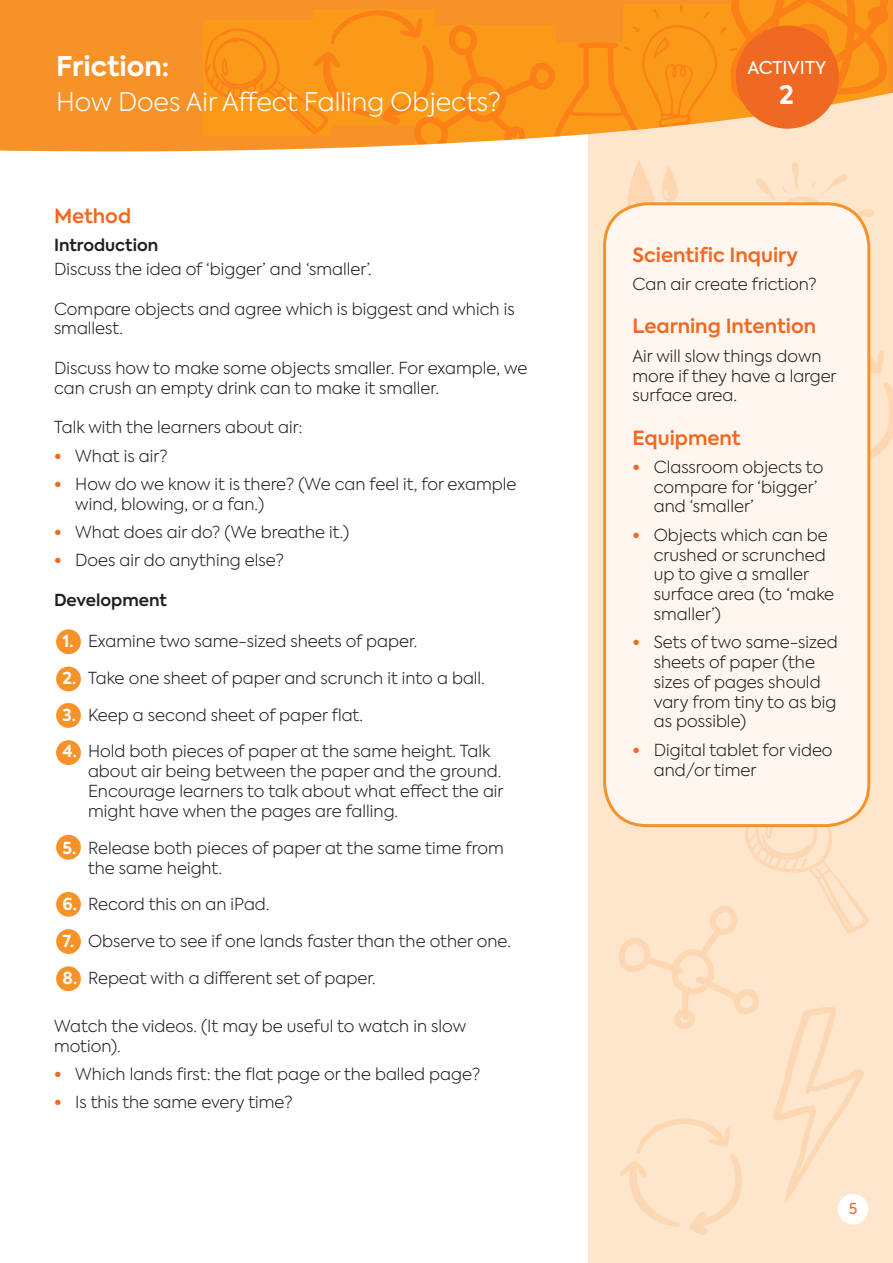
<style>
.page{position:relative;width:893px;height:1263px;background:#fff}
.page>*{position:absolute;margin:0;border:0;box-sizing:border-box;transform-origin:0 0}
.t1{font:700 27px "Axiforma";color:#fff}
.t2{font:300 25.5px "Axiforma";color:#fff}
.t3{font:700 25.5px "Axiforma";color:#fff}
.t4{font:600 19.5px "Axiforma";color:#f06923}
.t5{font:17.7px "Axiforma";color:#fff}
.Body_Copy{font:300 16.5px/19.8px "Axiforma";color:#231f20}
.t6{font:600 16.5px "Axiforma";color:#231f20}
.t7{font:15px "Axiforma";color:#f06923}
.s1{font-weight:700;color:#f06923}
.s2{font-weight:700;color:#fff}
</style>
<div class="page">
<div style="left:588px;top:1px;width:305px;height:1262px;background:#fee6cc"></div>
<svg style="left:624px;top:165px;width:269px;height:505px"></svg>
<svg style="left:0;top:0;width:893px;height:165px;fill:#f69228"></svg>
<svg style="left:204px;top:0;width:685px;height:152px"></svg>
<div style="left:736px;top:26px;width:103px;height:103px;background:#f06923;border-radius:50%"></div>
<svg style="left:619px;top:791px;width:251px;height:444px"></svg>
<div style="left:605px;top:204px;width:264px;height:622px;background:#fef6ef;border-radius:43px"></div>
<div style="left:603px;top:202px;width:267px;height:625px;border:3px solid #f69228;border-radius:43px"></div>
<div style="left:56px;top:629px;width:25px;height:25px;background:#f69228;border-radius:50%"></div>
<div style="left:56px;top:666px;width:25px;height:25px;background:#f69228;border-radius:50%"></div>
<div style="left:56px;top:703px;width:25px;height:25px;background:#f69228;border-radius:50%"></div>
<div style="left:56px;top:740px;width:25px;height:25px;background:#f69228;border-radius:50%"></div>
<div style="left:56px;top:835px;width:25px;height:25px;background:#f69228;border-radius:50%"></div>
<div style="left:56px;top:892px;width:25px;height:25px;background:#f69228;border-radius:50%"></div>
<div style="left:56px;top:929px;width:25px;height:25px;background:#f69228;border-radius:50%"></div>
<div style="left:56px;top:966px;width:25px;height:25px;background:#f69228;border-radius:50%"></div>
<h1 class="t1" style="left:56px;top:48px;width:115px">Friction:</h1>
<h2 class="t2" style="left:56px;top:85px;width:446px">How Does Air Affect Falling Objects?</h2>
<h1 class="t4" style="left:54px;top:202px;width:79px">Method</h1>
<h2 class="t6" style="left:54px;top:234px;width:106px">Introduction</h2>
<p class="Body_Copy" style="left:54px;top:259px;width:319px">Discuss the idea of ‘bigger’ and ‘smaller’.</p>
<p class="Body_Copy" style="left:54px;top:299px;width:462px">Compare objects and agree which is biggest and which is smallest.</p>
<p class="Body_Copy" style="left:54px;top:358px;width:475px">Discuss how to make some objects smaller. For example, we can crush an empty drink can to make it smaller.</p>
<p class="Body_Copy" style="left:54px;top:417px;width:250px">Talk with the learners about air:</p>
<p class="Body_Copy" style="left:54px;top:446px;width:115px"><span class="s1">•</span> What is air?</p>
<p class="Body_Copy" style="left:75px;top:474px;width:443px;text-indent:-21px"><span class="s1">•</span> How do we know it is there? (We can feel it, for example wind, blowing, or a fan.)</p>
<p class="Body_Copy" style="left:54px;top:522px;width:297px"><span class="s1">•</span> What does air do? (We breathe it.)</p>
<p class="Body_Copy" style="left:54px;top:550px;width:231px"><span class="s1">•</span> Does air do anything else?</p>
<h2 class="t6" style="left:54px;top:589px;width:114px">Development</h2>
<p class="Body_Copy" style="left:63px;top:631px;width:356px"><span class="s2">1.</span> Examine two same-sized sheets of paper.</p>
<p class="Body_Copy" style="left:63px;top:668px;width:424px"><span class="s2">2.</span> Take one sheet of paper and scrunch it into a ball.</p>
<p class="Body_Copy" style="left:63px;top:705px;width:302px"><span class="s2">3.</span> Keep a second sheet of paper flat.</p>
<p class="Body_Copy" style="left:88px;top:741px;width:417px;text-indent:-26px"><span class="s2">4.</span> Hold both pieces of paper at the same height. Talk about air being between the paper and the ground.<br>Encourage learners to talk about what effect the air might have when the pages are falling.</p>
<p class="Body_Copy" style="left:88px;top:838px;width:417px;text-indent:-26px"><span class="s2">5.</span> Release both pieces of paper at the same time from the same height.</p>
<p class="Body_Copy" style="left:63px;top:894px;width:209px"><span class="s2">6.</span> Record this on an iPad.</p>
<p class="Body_Copy" style="left:63px;top:931px;width:450px"><span class="s2">7.</span> Observe to see if one lands faster than the other one.</p>
<p class="Body_Copy" style="left:63px;top:968px;width:315px"><span class="s2">8.</span> Repeat with a different set of paper.</p>
<p class="Body_Copy" style="left:54px;top:1016px;width:414px">Watch the videos. (It may be useful to watch in slow motion).</p>
<p class="Body_Copy" style="left:54px;top:1064px;width:428px"><span class="s1">•</span> Which lands first: the flat page or the balled page?</p>
<p class="Body_Copy" style="left:54px;top:1092px;width:240px"><span class="s1">•</span> Is this the same every time?</p>
<p class="t5" style="left:747px;top:56px;width:80px">ACTIVITY</p>
<h2 class="t3" style="left:779px;top:78px;width:16px">2</h2>
<h1 class="t4" style="left:632px;top:242px;width:167px">Scientific Inquiry</h1>
<p class="Body_Copy" style="left:632px;top:274px;width:186px">Can air create friction?</p>
<h1 class="t4" style="left:632px;top:313px;width:185px">Learning Intention</h1>
<p class="Body_Copy" style="left:632px;top:346px;width:206px">Air will slow things down more if they have a larger surface area.</p>
<h1 class="t4" style="left:632px;top:424px;width:110px">Equipment</h1>
<p class="Body_Copy" style="left:654px;top:457px;width:171px;text-indent:-21px"><span class="s1">•</span> Classroom objects to compare for ‘bigger’ and ‘smaller’</p>
<p class="Body_Copy" style="left:654px;top:525px;width:182px;text-indent:-21px"><span class="s1">•</span> Objects which can be crushed or scrunched up to give a smaller surface area (to ‘make smaller’)</p>
<p class="Body_Copy" style="left:654px;top:632px;width:185px;text-indent:-21px"><span class="s1">•</span> Sets of two same-sized sheets of paper (the sizes of pages should vary from tiny to as big as possible)</p>
<p class="Body_Copy" style="left:654px;top:740px;width:180px;text-indent:-21px"><span class="s1">•</span> Digital tablet for video and/or timer</p>
<p class="t7" style="left:849px;top:1199px;width:10px">5</p>
</div>
